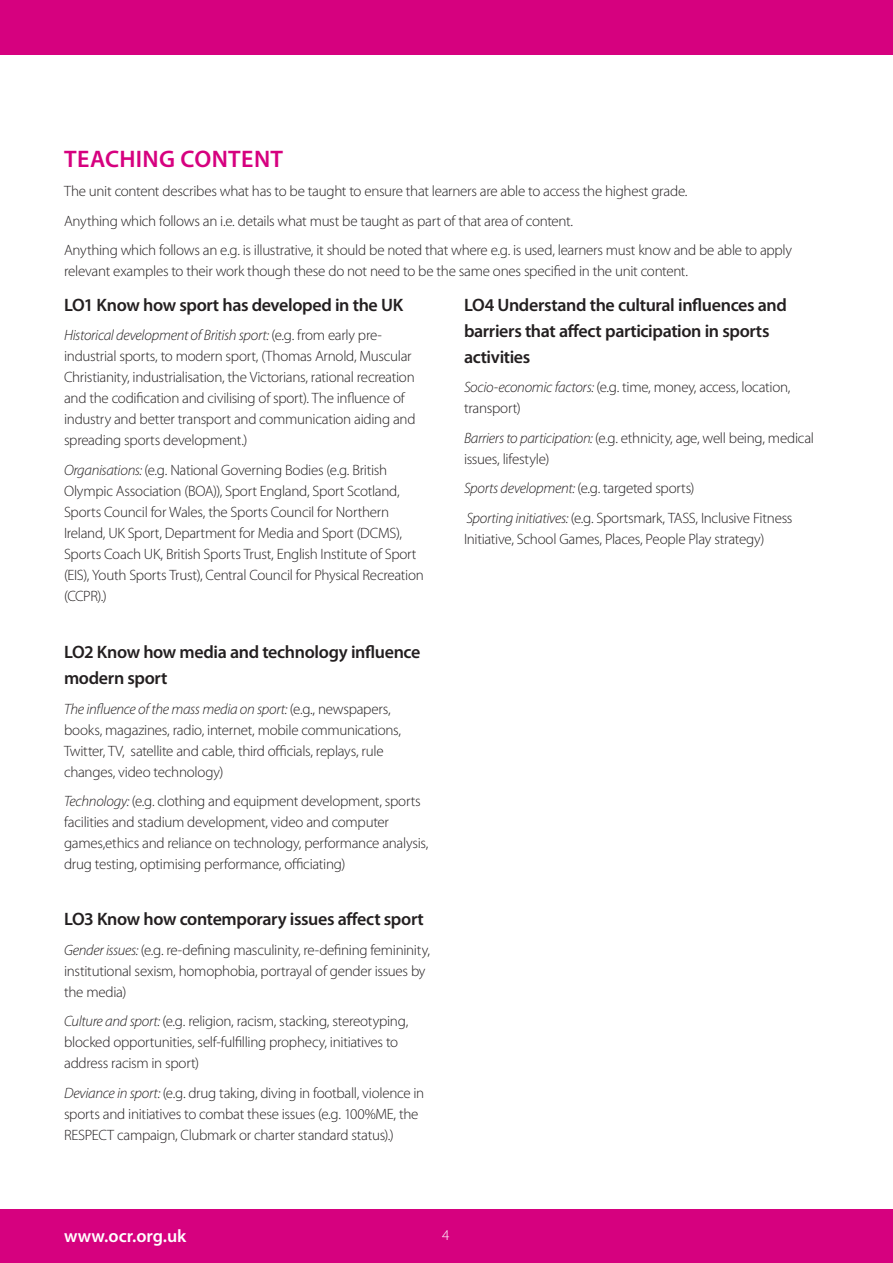
<style>
.page{position:relative;width:893px;height:1263px;background:#fff}
.page>*{position:absolute;margin:0;border:0;box-sizing:border-box;transform-origin:0 0}
.subhead{font:600 24px "Myriad Pro";letter-spacing:.015em;color:#d6017f}
.body{font:600 18px/25.8px "Myriad Pro";letter-spacing:-.02em;color:#231f20}
.t1{font:600 18px "Myriad Pro";color:#fff}
.body-2{font:300 15px/21px "Myriad Pro";letter-spacing:-.02em;color:#231f20}
.t2{font:300 15px "Myriad Pro";color:#fff}
.s1{font-style:italic}
</style>
<div class="page">
<div style="left:0;top:1209px;width:893px;height:54px;background:#d6017f"></div>
<div style="left:0;top:0;width:893px;height:54px;background:#d6017f"></div>
<p class="subhead" style="left:64px;top:143px;width:220px">TEACHING CONTENT</p>
<p class="body-2" style="left:64px;top:181px;width:625px">The unit content describes what has to be taught to ensure that learners are able to access the highest grade.</p>
<p class="body-2" style="left:64px;top:211px;width:511px">Anything which follows an i.e. details what must be taught as part of that area of content.</p>
<p class="body-2" style="left:64px;top:240px;width:730px">Anything which follows an e.g. is illustrative, it should be noted that where e.g. is used, learners must know and be able to apply relevant examples to their work though these do not need to be the same ones specified in the unit content.</p>
<p class="body" style="left:64px;top:291px;width:341px">LO1 Know how sport has developed in the UK</p>
<p class="body-2" style="left:64px;top:325px;width:353px"><span class="s1">Historical development of British sport:</span> (e.g. from early pre&shy;industrial sports, to modern sport, (Thomas Arnold, Muscular Christianity, industrialisation, the Victorians, rational recreation and the codification and civilising of sport). The influence of industry and better transport and communication aiding and spreading sports development.)</p>
<p class="body-2" style="left:64px;top:459px;width:361px"><span class="s1">Organisations:</span> (e.g. National Governing Bodies (e.g. British Olympic Association (BOA)), Sport England, Sport Scotland, Sports Council for Wales, the Sports Council for Northern Ireland, UK Sport, Department for Media and Sport (DCMS), Sports Coach UK, British Sports Trust, English Institute of Sport (EIS), Youth Sports Trust), Central Council for Physical Recreation (CCPR).)</p>
<p class="body" style="left:464px;top:291px;width:324px">LO4 Understand the cultural influences and barriers that affect participation in sports activities</p>
<p class="body-2" style="left:464px;top:377px;width:328px"><span class="s1">Socio-economic factors:</span> (e.g. time, money, access, location, transport)</p>
<p class="body-2" style="left:464px;top:427px;width:352px"><span class="s1">Barriers to participation:</span> (e.g. ethnicity, age, well being, medical issues, lifestyle)</p>
<p class="body-2" style="left:464px;top:478px;width:232px"><span class="s1">Sports development:</span> (e.g. targeted sports)</p>
<p class="body-2" style="left:464px;top:507px;width:330px"><span class="s1">Sporting initiatives:</span> (e.g. Sportsmark, TASS, Inclusive Fitness<br>Initiative, School Games, Places, People Play strategy)</p>
<p class="body" style="left:64px;top:639px;width:358px">LO2 Know how media and technology influence modern sport</p>
<p class="body-2" style="left:64px;top:698px;width:338px"><span class="s1">The influence of the mass media on sport:</span> (e.g., newspapers, books, magazines, radio, internet, mobile communications, Twitter, TV, satellite and cable, third officials, replays, rule changes, video technology)</p>
<p class="body-2" style="left:64px;top:791px;width:366px"><span class="s1">Technology:</span> (e.g. clothing and equipment development, sports facilities and stadium development, video and computer games,ethics and reliance on technology, performance analysis, drug testing, optimising performance, officiating)</p>
<p class="body" style="left:64px;top:906px;width:361px">LO3 Know how contemporary issues affect sport</p>
<p class="body-2" style="left:64px;top:939px;width:367px"><span class="s1">Gender issues:</span> (e.g. re-defining masculinity, re-defining femininity, institutional sexism, homophobia, portrayal of gender issues by the media)</p>
<p class="body-2" style="left:64px;top:1011px;width:346px"><span class="s1">Culture and sport:</span> (e.g. religion, racism, stacking, stereotyping, blocked opportunities, self-fulfilling prophecy, initiatives to address racism in sport)</p>
<p class="body-2" style="left:64px;top:1082px;width:362px"><span class="s1">Deviance in sport:</span> (e.g. drug taking, diving in football, violence in sports and initiatives to combat these issues (e.g. 100%ME, the<br>RESPECT campaign, Clubmark or charter standard status).)</p>
<p class="t1" style="left:64px;top:1225px;width:124px">www.ocr.org.uk</p>
<p class="t2" style="left:442px;top:1226px;width:9px">4</p>
</div>
